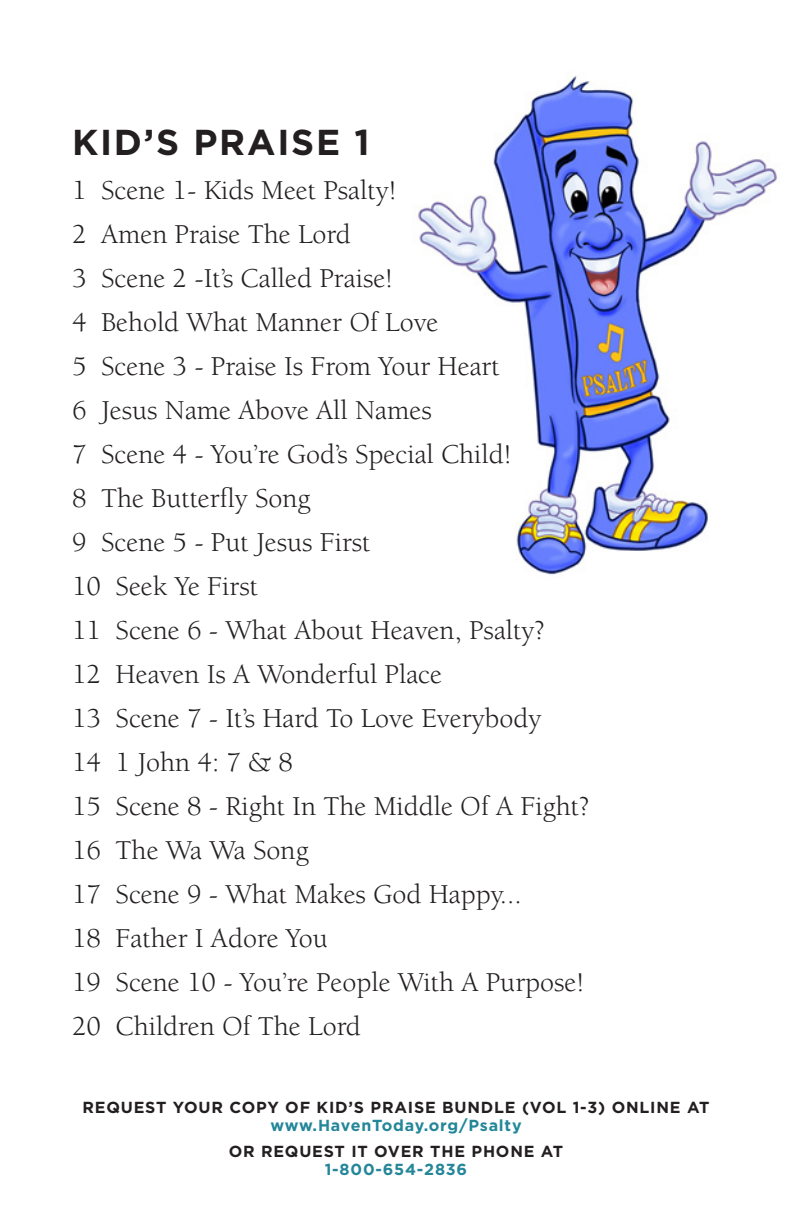
<style>
.page{position:relative;width:792px;height:1224px;background:#fff}
.page>*{position:absolute;margin:0;border:0;box-sizing:border-box;transform-origin:0 0}
.t1{font:700 36px "Gotham";letter-spacing:.05em;color:#231f20}
.t2{font:28px "Berkeley";color:#231f20}
.t3{font:700 16px "Gotham";letter-spacing:.05em;color:#231f20}
.t4{font:700 16px "Gotham";letter-spacing:.05em;color:#238699}
</style>
<div class="page">
<img style="left:418px;top:76px;width:359px;height:499px">
<p class="t1" style="left:72px;top:118px;width:299px">KID’S PRAISE 1</p>
<p class="t2" style="left:72px;top:175px;width:326px">1 Scene 1- Kids Meet Psalty!</p>
<p class="t2" style="left:72px;top:219px;width:280px">2 Amen Praise The Lord</p>
<p class="t2" style="left:72px;top:263px;width:323px">3 Scene 2 -It’s Called Praise!</p>
<p class="t2" style="left:72px;top:307px;width:368px">4 Behold What Manner Of Love</p>
<p class="t2" style="left:72px;top:351px;width:429px">5 Scene 3 - Praise Is From Your Heart</p>
<p class="t2" style="left:72px;top:395px;width:361px">6 Jesus Name Above All Names</p>
<p class="t2" style="left:72px;top:439px;width:441px">7 Scene 4 - You’re God’s Special Child!</p>
<p class="t2" style="left:72px;top:483px;width:240px">8 The Butterfly Song</p>
<p class="t2" style="left:72px;top:527px;width:300px">9 Scene 5 - Put Jesus First</p>
<p class="t2" style="left:72px;top:571px;width:188px">10 Seek Ye First</p>
<p class="t2" style="left:72px;top:615px;width:474px">11 Scene 6 - What About Heaven, Psalty?</p>
<p class="t2" style="left:72px;top:659px;width:372px">12 Heaven Is A Wonderful Place</p>
<p class="t2" style="left:72px;top:703px;width:471px">13 Scene 7 - It’s Hard To Love Everybody</p>
<p class="t2" style="left:72px;top:747px;width:222px">14 1 John 4: 7 &amp; 8</p>
<p class="t2" style="left:72px;top:791px;width:519px">15 Scene 8 - Right In The Middle Of A Fight?</p>
<p class="t2" style="left:72px;top:835px;width:238px">16 The Wa Wa Song</p>
<p class="t2" style="left:72px;top:879px;width:451px">17 Scene 9 - What Makes God Happy...</p>
<p class="t2" style="left:72px;top:923px;width:257px">18 Father I Adore You</p>
<p class="t2" style="left:72px;top:967px;width:514px">19 Scene 10 - You’re People With A Purpose!</p>
<p class="t2" style="left:72px;top:1011px;width:291px">20 Children Of The Lord</p>
<p class="t3" style="left:83px;top:1097px;width:628px">REQUEST YOUR COPY OF KID’S PRAISE BUNDLE (VOL 1-3) ONLINE AT</p>
<p class="t4" style="left:270px;top:1115px;width:253px">www.HavenToday.org/Psalty</p>
<p class="t3" style="left:229px;top:1141px;width:336px">OR REQUEST IT OVER THE PHONE AT</p>
<p class="t4" style="left:325px;top:1159px;width:144px">1-800-654-2836</p>
</div>
